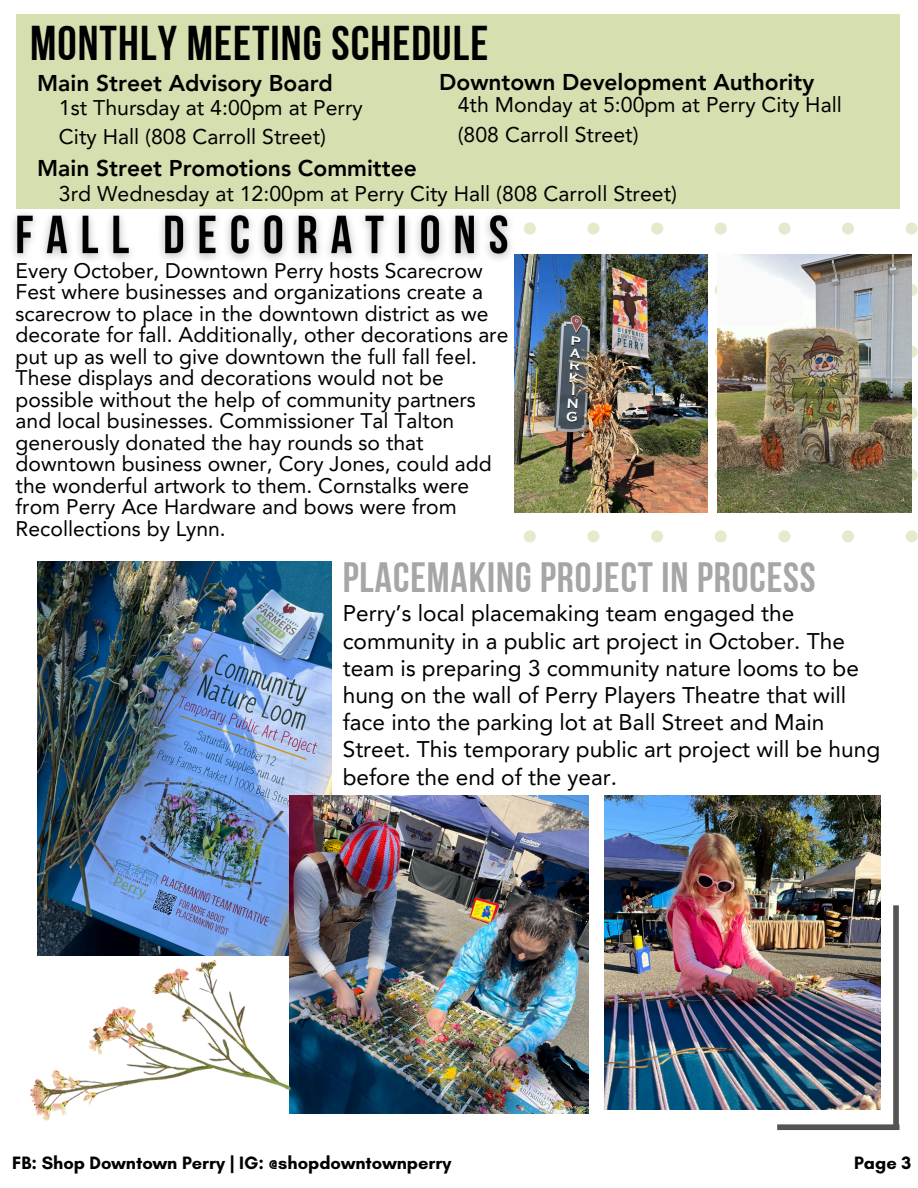
<style>
.page{position:relative;width:918px;height:1188px;background:#fff}
.page>*{position:absolute;margin:0;border:0;box-sizing:border-box;transform-origin:0 0}
.t1{font:48.6px "Bebas Neue Cyrillic";letter-spacing:.02em;color:#000}
.t2{font:42.3px "Bebas Neue Cyrillic";letter-spacing:.02em;color:#a6a6a6}
.t3{font:800 22.8px "Avenir LT Pro";color:#000}
.t4{font:22.65px/27.2px "Avenir LT Pro";color:#000}
.t5{font:21.3px/29.4px "Avenir LT Pro";color:#000}
.t6{font:21.15px/21.5px "Avenir LT Pro";color:#000}
.t7{font:700 18.3px "Glacial Indifference";color:#000}
</style>
<div class="page">
<div style="left:16px;top:14px;width:883px;height:195px;background:#d6dfaf"></div>
<div style="left:893px;top:905px;width:6px;height:222px;background:#545454"></div>
<div style="left:777px;top:1124px;width:122px;height:6px;background:#545454"></div>
<svg style="left:514px;top:222px;width:404px;height:320px"></svg>
<img style="left:37px;top:561px;width:295px;height:394px">
<img style="left:290px;top:796px;width:298px;height:318px">
<img style="left:604px;top:796px;width:277px;height:313px">
<img style="left:13px;top:213px;width:509px;height:47px">
<img style="left:718px;top:255px;width:193px;height:257px">
<img style="left:514px;top:255px;width:194px;height:257px">
<img style="left:30px;top:961px;width:260px;height:160px">
<h2 class="t1" style="left:30px;top:24px;width:460px">MONTHLY MEETING SCHEDULE</h2>
<p class="t3" style="left:37px;top:73px;width:297px">Main Street Advisory Board</p>
<h4 class="t3" style="left:439px;top:72px;width:377px">Downtown Development Authority</h4>
<p class="t5" style="left:59px;top:94px;width:305px">1st Thursday at 4:00pm at Perry<br>City Hall (808 Carroll Street)</p>
<p class="t5" style="left:458px;top:92px;width:386px">4th Monday at 5:00pm at Perry City Hall (808 Carroll Street)</p>
<h4 class="t3" style="left:37px;top:159px;width:381px">Main Street Promotions Committee</h4>
<h3 class="t5" style="left:59px;top:181px;width:620px">3rd Wednesday at 12:00pm at Perry City Hall (808 Carroll Street)</h3>
<p class="t6" style="left:16px;top:261px;width:494px">Every October, Downtown Perry hosts Scarecrow Fest where businesses and organizations create a scarecrow to place in the downtown district as we decorate for fall. Additionally, other decorations are put up as well to give downtown the full fall feel.<br>These displays and decorations would not be possible without the help of community partners and local businesses. Commissioner Tal Talton generously donated the hay rounds so that downtown business owner, Cory Jones, could add the wonderful artwork to them. Cornstalks were from Perry Ace Hardware and bows were from Recollections by Lynn.</p>
<p class="t2" style="left:343px;top:560px;width:475px">PLACEMAKING PROJECT IN PROCESS</p>
<h3 class="t4" style="left:343px;top:602px;width:539px">Perry’s local placemaking team engaged the community in a public art project in October. The team is preparing 3 community nature looms to be hung on the wall of Perry Players Theatre that will face into the parking lot at Ball Street and Main Street. This temporary public art project will be hung before the end of the year.</h3>
<p class="t7" style="left:12px;top:1151px;width:441px">FB: Shop Downtown Perry | IG: @shopdowntownperry</p>
<p class="t7" style="left:854px;top:1151px;width:59px">Page 3</p>
</div>
